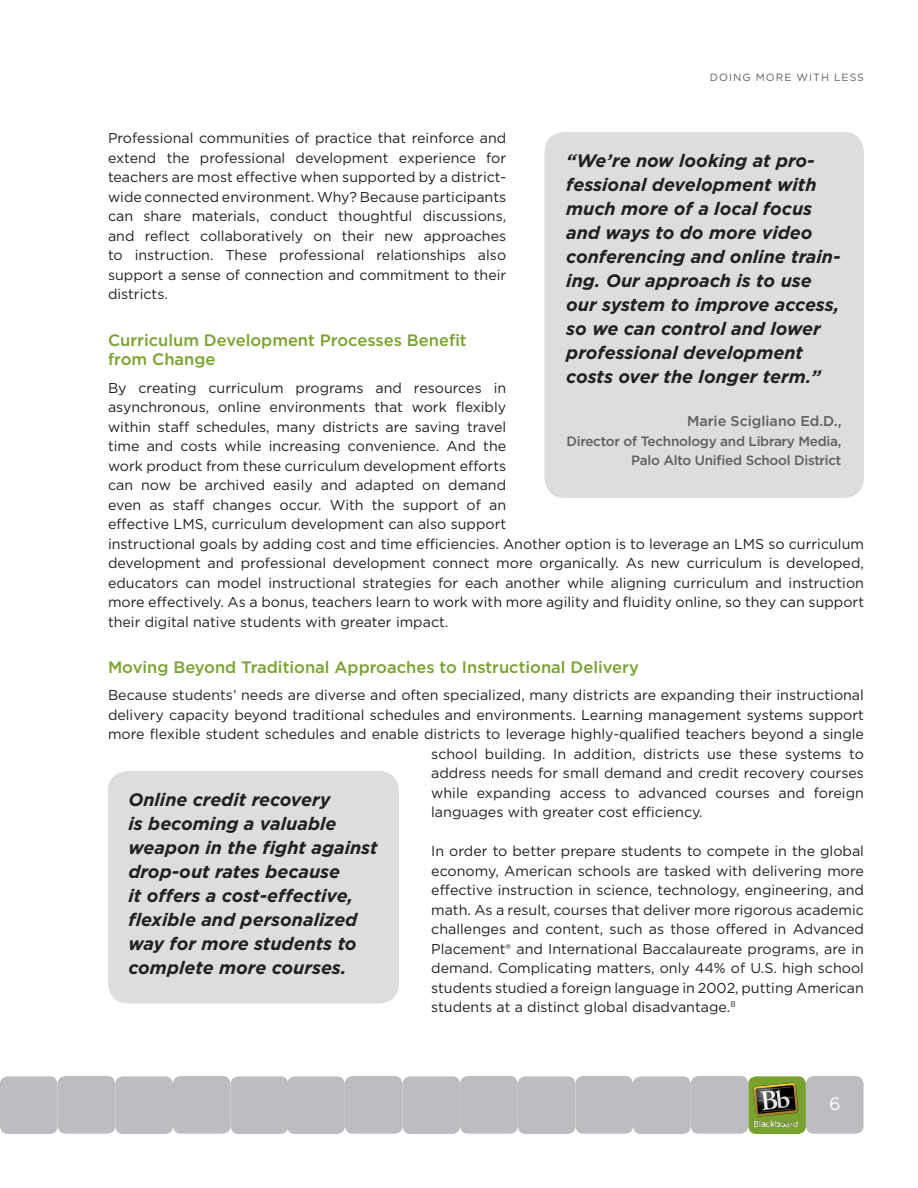
<style>
.page{position:relative;width:918px;height:1188px;background:#fff}
.page>*{position:absolute;margin:0;border:0;box-sizing:border-box;transform-origin:0 0}
.New_New_quote{font:italic 700 18px/24px "Gotham";letter-spacing:-.01em;color:#231f20}
.t1{font:18px "Gotham";color:#fff}
.NEW_sub_sub_head{font:500 16.5px/19.5px "Gotham";color:#78a22d}
.NEW_BODY{font:14.25px/19.5px "Gotham";color:#231f20;text-align:justify}
.NEW_quote_name{font:500 14.25px "Gotham";color:#5f5f62}
.NEW_quote_name-2{font:500 13.5px "Gotham";letter-spacing:-.02em;color:#5f5f62}
.t2{font:10.5px "Gotham";letter-spacing:.095em;color:#5f5f62}
</style>
<div class="page">
<div style="left:748px;top:1076px;width:58px;height:58px;background:#78a22d;border-radius:8px"></div>
<div style="left:287px;top:1076px;width:58px;height:58px;background:#bcbdc0;border-radius:8px"></div>
<div style="left:345px;top:1076px;width:57px;height:58px;background:#bcbdc0;border-radius:8px"></div>
<div style="left:402px;top:1076px;width:58px;height:58px;background:#bcbdc0;border-radius:8px"></div>
<div style="left:460px;top:1076px;width:58px;height:58px;background:#bcbdc0;border-radius:8px"></div>
<div style="left:518px;top:1076px;width:57px;height:58px;background:#bcbdc0;border-radius:8px"></div>
<div style="left:575px;top:1076px;width:58px;height:58px;background:#bcbdc0;border-radius:8px"></div>
<div style="left:633px;top:1076px;width:58px;height:58px;background:#bcbdc0;border-radius:8px"></div>
<div style="left:691px;top:1076px;width:57px;height:58px;background:#bcbdc0;border-radius:8px"></div>
<div style="left:806px;top:1076px;width:58px;height:58px;background:#bcbdc0;border-radius:8px"></div>
<div style="left:0;top:1076px;width:58px;height:58px;background:#bcbdc0;border-radius:8px"></div>
<div style="left:58px;top:1076px;width:57px;height:58px;background:#bcbdc0;border-radius:8px"></div>
<div style="left:115px;top:1076px;width:58px;height:58px;background:#bcbdc0;border-radius:8px"></div>
<div style="left:173px;top:1076px;width:58px;height:58px;background:#bcbdc0;border-radius:8px"></div>
<div style="left:231px;top:1076px;width:57px;height:58px;background:#bcbdc0;border-radius:8px"></div>
<img style="left:754px;top:1083px;width:45px;height:43px">
<div style="left:545px;top:132px;width:319px;height:366px;background:#dcdddf;border-radius:20px"></div>
<div style="left:108px;top:771px;width:291px;height:233px;background:#dcdddf;border-radius:20px"></div>
<p class="t2" style="left:710px;top:71px;width:156px">Doing more with less</p>
<p class="NEW_BODY" style="left:108px;top:129px;width:400px">Professional communities of practice that reinforce and extend the professional development experience for teachers are most effective when supported by a district&shy;wide connected environment. Why? Because participants can share materials, conduct thoughtful discussions, and reflect collaboratively on their new approaches to instruction. These professional relationships also support a sense of connection and commitment to their districts.</p>
<p class="NEW_sub_sub_head" style="left:108px;top:330px;width:360px">Curriculum Development Processes Benefit from Change</p>
<p class="NEW_BODY" style="left:108px;top:378px;width:400px">By creating curriculum programs and resources in asynchronous, online environments that work flexibly within staff schedules, many districts are saving travel time and costs while increasing convenience. And the work product from these curriculum development efforts can now be archived easily and adapted on demand even as staff changes occur. With the support of an effective LMS</p>
<p class="New_New_quote" style="left:566px;top:148px;width:276px">“We’re now looking at pro&shy;fessional development with much more of a local focus and ways to do more video conferencing and online train&shy;ing. Our approach is to use our system to improve access, so we can control and lower professional development costs over the longer term.”</p>
<p class="NEW_quote_name" style="left:687px;top:412px;width:156px">Marie Scigliano Ed.D.,</p>
<p class="NEW_quote_name-2" style="left:566px;top:433px;width:277px">Director of Technology and Library Media,</p>
<p class="NEW_quote_name-2" style="left:631px;top:452px;width:212px">Palo Alto Unified School District</p>
<p class="NEW_BODY" style="left:108px;top:514px;width:637px;text-indent:96px">, curriculum development can also support<br>instructional goals by adding cost and time efficiencies. Another option is to leverage an LMS</p>
<p class="NEW_BODY" style="left:108px;top:534px;width:758px;text-indent:660px">so curriculum development and professional development connect more organically. As new curriculum is developed, educators can model instructional strategies for each another while aligning curriculum and instruction more effectively. As a bonus, teachers learn to work with more agility and fluidity online, so they can support their digital native students with greater impact.</p>
<p class="NEW_sub_sub_head" style="left:108px;top:657px;width:532px">Moving Beyond Traditional Approaches to Instructional Delivery</p>
<p class="NEW_BODY" style="left:108px;top:685px;width:757px">Because students’ needs are diverse and often specialized, many districts are expanding their instructional</p>
<p class="NEW_BODY" style="left:108px;top:705px;width:758px">delivery capacity beyond traditional schedules and environments. Learning management systems support</p>
<p class="NEW_BODY" style="left:108px;top:724px;width:758px">more flexible student schedules and enable districts to leverage highly-qualified teachers beyond a single</p>
<p class="NEW_BODY" style="left:431px;top:744px;width:434px">school building. I n addition, districts use these systems to</p>
<p class="NEW_BODY" style="left:431px;top:763px;width:434px">address needs for small demand and credit recovery courses</p>
<p class="NEW_BODY" style="left:431px;top:783px;width:434px">while expanding access to advanced courses and foreign</p>
<p class="NEW_BODY" style="left:431px;top:802px;width:273px">languages with greater cost efficiency.</p>
<p class="NEW_BODY" style="left:431px;top:841px;width:434px">I n order to better prepare students to compete in the global economy, American schools are tasked with delivering more effective instruction in science, technology, engineering, and math. As a result, courses that deliver more rigorous academic challenges and content, such as those offered in Advanced Placement® and I nternational Baccalaureate programs, are in demand. Complicating matters, only 44% of U.S. high school students studied a foreign language in 2002, putting American students at a distinct global disadvantage.<sup>8</sup></p>
<p class="New_New_quote" style="left:128px;top:787px;width:251px">Online credit recovery<br>is becoming a valuable weapon in the fight against drop-out rates because<br>it offers a cost-effective, flexible and personalized way for more students to complete more courses.</p>
<p class="t1" style="left:829px;top:1093px;width:13px">6</p>
</div>
